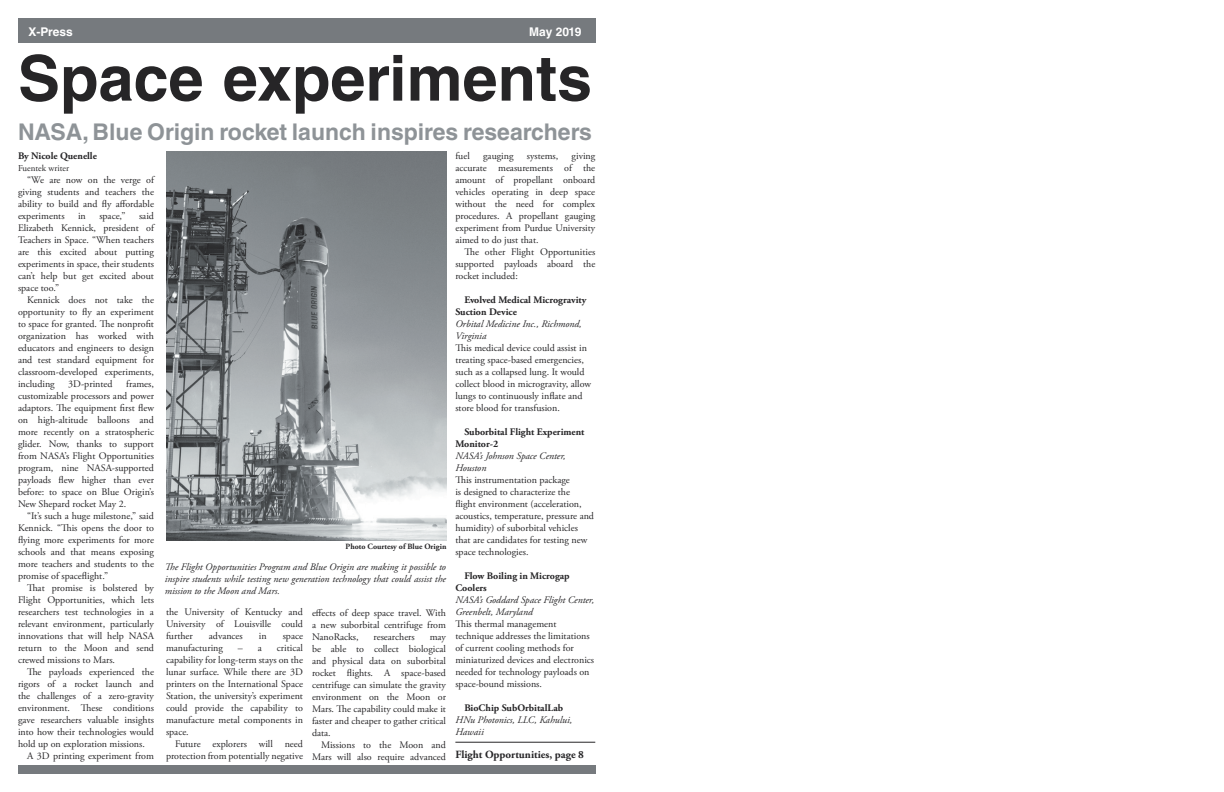
<style>
.page{position:relative;width:1224px;height:792px;background:#fff}
.page>*{position:absolute;margin:0;border:0;box-sizing:border-box;transform-origin:0 0}
.t1{font:700 63px "Helvetica LT Std";color:#262527}
.t2{font:700 23px "Helvetica LT Std";color:#8e9397}
.t3{font:700 12px "Helvetica LT Std";letter-spacing:-.02em;color:#fff}
.t4{font:700 11px "Adobe Garamond Pro";color:#262527}
.Normal__Web{font:10px/12px "Adobe Garamond Pro";color:#262527;text-align:justify}
.Normal__Web-2{font:italic 10px/12px "Adobe Garamond Pro";color:#262527;text-align:justify}
.Normal__Web-3{font:700 10px "Adobe Garamond Pro";color:#262527}
.Normal__Web-4{font:9px "Adobe Garamond Pro";color:#262527}
.t5{font:700 8px "Adobe Garamond Pro";color:#262527}
.s1{font-weight:700}
.s2{font-style:italic}
.s3{font-weight:700;font-style:normal}
</style>
<div class="page">
<div style="left:18px;top:765px;width:577px;height:9px;background:#767a7e"></div>
<div style="left:18px;top:18px;width:577px;height:25px;background:#767a7e"></div>
<hr style="left:455px;top:742px;width:140px;height:1px;background:#262527">
<img style="left:166px;top:152px;width:280px;height:388px">
<p class="t3" style="left:28px;top:24px;width:46px">X-Press</p>
<p class="t3" style="left:529px;top:24px;width:54px">May 2019</p>
<p class="t1" style="left:18px;top:40px;width:576px">Space experiments</p>
<p class="t2" style="left:18px;top:117px;width:576px">NASA, Blue Origin rocket launch inspires researchers</p>
<p class="Normal__Web-3" style="left:18px;top:150px;width:80px">By Nicole Quenelle</p>
<p class="Normal__Web-4" style="left:18px;top:163px;width:52px">Fuentek writer</p>
<p class="Normal__Web" style="left:18px;top:174px;width:137px;text-indent:9px">“We are now on the verge of giving students and teachers the ability to build and fly affordable experiments</p>
<p class="Normal__Web" style="left:18px;top:210px;width:138px;text-indent:121px">said Elizabeth Kennick, president of Teachers in Space. “When teachers are this excited about putting experiments in space, their students can’t help but get excited about space too.”</p>
<p class="Normal__Web" style="left:18px;top:294px;width:138px;text-indent:9px">Kennick does not take the opportunity to fly an experiment to space for granted. The nonprofit organization has worked with educators and engineers to design and test standard equipment for classroom-developed experiments, including</p>
<p class="Normal__Web" style="left:78px;top:210px;width:9px">in</p>
<p class="Normal__Web" style="left:99px;top:210px;width:28px">space,”</p>
<p class="Normal__Web" style="left:18px;top:378px;width:138px;text-indent:108px">frames, customizable processors and power adaptors. The equipment first flew on high-altitude balloons and more recently on a stratospheric glider. Now, thanks to support from NASA’s Flight Opportunities program, nine NASA-supported payloads flew higher than ever before: to space on Blue Origin’s New Shepard rocket May 2.</p>
<p class="Normal__Web" style="left:18px;top:510px;width:137px;text-indent:9px">“It’s such a huge milestone,” said Kennick. “This opens the door to flying more experiments for more schools and that means exposing more teachers and students to the promise of spaceflight.”</p>
<p class="Normal__Web" style="left:18px;top:582px;width:138px;text-indent:9px">That promise is bolstered by Flight Opportunities, which lets researchers test technologies in a relevant environment, particularly innovations that will help NASA return to the Moon and send crewed missions to Mars.</p>
<p class="Normal__Web" style="left:18px;top:666px;width:138px;text-indent:9px">The payloads experienced the rigors of a rocket launch and the challenges of a zero-gravity environment. These conditions gave researchers valuable insights into how their technologies would hold up on exploration missions.</p>
<p class="Normal__Web" style="left:27px;top:750px;width:129px">A 3D printing experiment from</p>
<p class="Normal__Web" style="left:68px;top:378px;width:46px">3D-printed</p>
<p class="t5" style="left:346px;top:542px;width:102px">Photo Courtesy of Blue Origin</p>
<p class="Normal__Web-2" style="left:165px;top:561px;width:283px">The Flight Opportunities Program and Blue Origin are making it possible to inspire students while testing new generation technology that could assist the mission to the Moon and Mars.</p>
<p class="Normal__Web" style="left:166px;top:606px;width:139px">the University of Kentucky and University of Louisville could further</p>
<p class="Normal__Web" style="left:209px;top:630px;width:35px">advances</p>
<p class="Normal__Web" style="left:259px;top:630px;width:9px">in</p>
<p class="Normal__Web" style="left:283px;top:630px;width:22px">space</p>
<p class="Normal__Web" style="left:166px;top:642px;width:59px">manufacturing</p>
<p class="Normal__Web" style="left:238px;top:642px;width:26px">– a</p>
<p class="Normal__Web" style="left:166px;top:642px;width:139px;text-indent:111px">critical capability for long-term stays on the lunar surface. While there are 3D printers on the International Space Station, the university’s experiment could provide the capability to manufacture metal components in space.</p>
<p class="Normal__Web" style="left:166px;top:738px;width:139px;text-align:right">Future explorers will need protection from potentially negative</p>
<p class="Normal__Web" style="left:312px;top:607px;width:136px">effects of deep space travel. With a new suborbital centrifuge from NanoRacks,</p>
<p class="Normal__Web" style="left:374px;top:631px;width:43px">researchers</p>
<p class="Normal__Web" style="left:312px;top:631px;width:136px;text-indent:118px">may be able to collect biological and physical data on suborbital rocket flights. A space-based centrifuge can simulate the gravity environment on the Moon or Mars. The capability could make it faster and cheaper to gather critical data.</p>
<p class="Normal__Web" style="left:312px;top:739px;width:136px;text-align:right">Missions to the Moon and<br>Mars will also require advanced</p>
<p class="Normal__Web" style="left:455px;top:150px;width:16px">fuel</p>
<p class="Normal__Web" style="left:483px;top:150px;width:32px">gauging</p>
<p class="Normal__Web" style="left:527px;top:150px;width:33px">systems,</p>
<p class="Normal__Web" style="left:455px;top:150px;width:141px;text-indent:116px">giving accurate measurements of the amount of propellant onboard vehicles operating in deep space without the need for complex procedures. A propellant gauging experiment from Purdue University aimed to do just that.</p>
<p class="Normal__Web" style="left:455px;top:246px;width:141px;text-indent:9px">The other Flight Opportunities supported payloads aboard the rocket included:</p>
<p class="Normal__Web" style="left:455px;top:294px;width:137px;text-align:left;text-indent:9px"><span class="s1">Evolved Medical Microgravity<br>Suction Device<br></span><span class="s2">Orbital Medicine Inc., Richmond,<br>Virginia<br></span>This medical device could assist in treating space-based emergencies, such as a collapsed lung. It would collect blood in microgravity, allow lungs to continuously inflate and store blood for transfusion.</p>
<p class="Normal__Web" style="left:455px;top:426px;width:140px;text-align:left;text-indent:9px"><span class="s1">Suborbital Flight Experiment<br>Monitor-2<br></span><span class="s2">NASA’s Johnson Space Center,<br>Houston<br></span>This instrumentation package<br>is designed to characterize the<br>flight environment (acceleration, acoustics, temperature, pressure and humidity) of suborbital vehicles that are candidates for testing new space technologies.</p>
<p class="Normal__Web" style="left:455px;top:570px;width:140px;text-align:left;text-indent:9px"><span class="s1">Flow Boiling in Microgap<br>Coolers<br></span><span class="s2">NASA’s Goddard Space Flight Center,<br>Greenbelt, Maryland<br></span>This thermal management technique addresses the limitations of current cooling methods for miniaturized devices and electronics needed for technology payloads on space-bound missions.</p>
<p class="Normal__Web-2" style="left:455px;top:702px;width:119px;text-align:left;text-indent:9px"><span class="s3">BioChip SubOrbitalLab<br></span>HNu Photonics, LLC, Kahului,<br>Hawaii</p>
<p class="t4" style="left:455px;top:748px;width:130px">Flight Opportunities, page 8</p>
</div>
